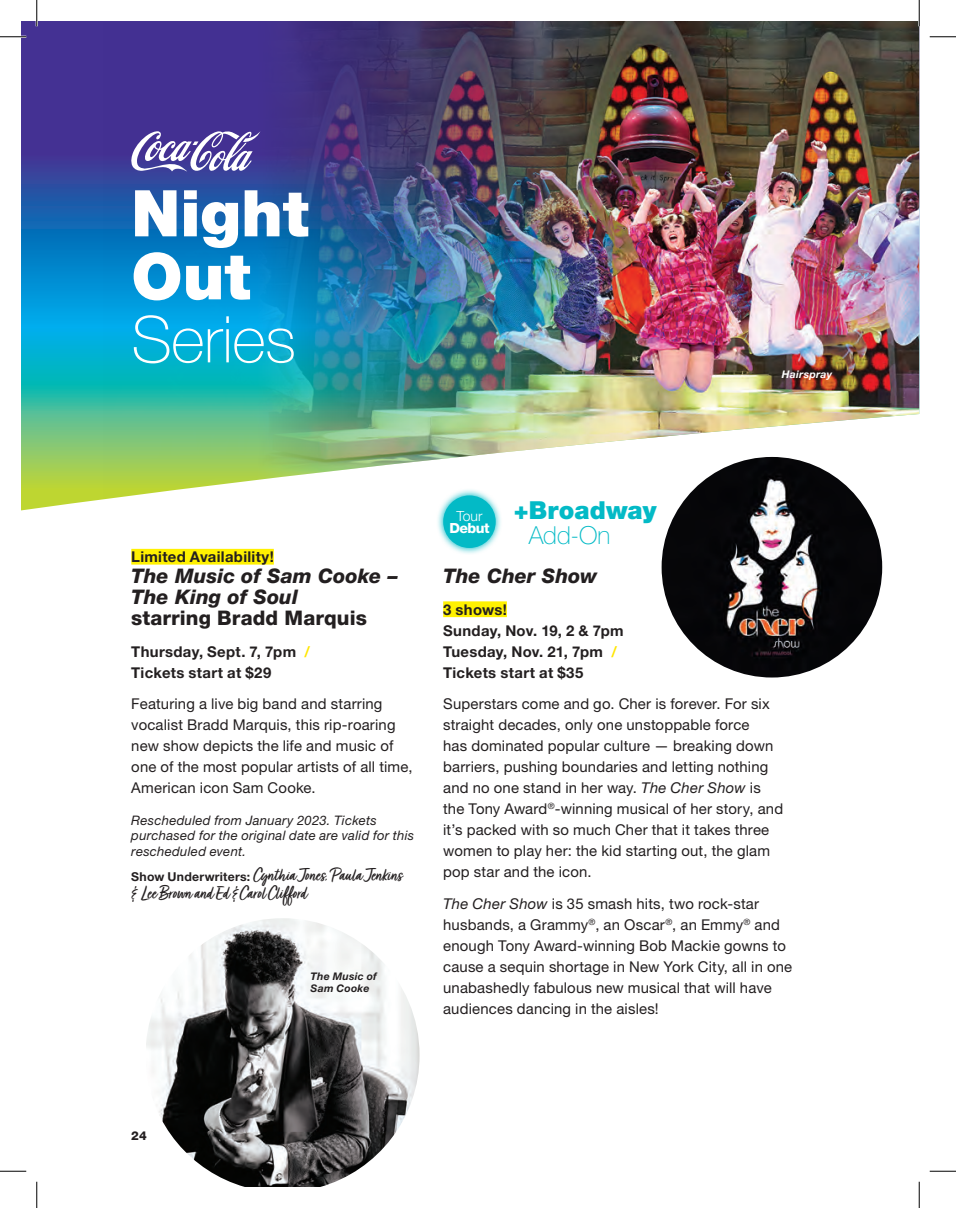
<style>
.page{position:relative;width:956px;height:1208px;background:#fff}
.page>*{position:absolute;margin:0;border:0;box-sizing:border-box;transform-origin:0 0}
.t1{font:900 64.4px/63px "Helvetica Neue LT Pro";color:#fff}
.t2{font:100 64.4px "Helvetica Neue LT Pro";letter-spacing:-.01em;color:#fff}
.t3{font:900 24.85px "Helvetica Neue LT Pro";color:#03bac6}
.t4{font:100 24.85px "Helvetica Neue LT Pro";color:#03bac6}
.t5{font:20.12px/17.5px "Turbinado Pro";letter-spacing:-.01em;color:#231f20}
.t6{font:italic 800 20.12px/21px "Helvetica Neue LT Pro";color:#231f20}
.t7{font:800 20.12px "Helvetica Neue LT Pro";letter-spacing:.005em;color:#231f20}
.t8{font:14.88px/21px "Helvetica Neue LT Pro";letter-spacing:.01em;color:#231f20}
.t9{font:700 14.88px/21px "Helvetica Neue LT Pro";letter-spacing:.02em;color:#231f20}
.t10{font:800 14px "Helvetica Neue LT Pro";letter-spacing:-.04em;color:#fff}
.t11{font:300 14px "Helvetica Neue LT Pro";color:#fff}
.t12{font:italic 13.12px/15.8px "Helvetica Neue LT Pro";letter-spacing:.02em;color:#231f20}
.t13{font:800 12.25px "Helvetica Neue LT Pro";color:#231f20}
.t14{font:italic 700 10.5px/12.2px "Helvetica Neue LT Pro";letter-spacing:.025em;color:#231f20}
.t15{font:italic 700 10.5px "Helvetica Neue LT Pro";letter-spacing:.025em;color:#fff}
.s1{color:#ffe601}
.s2{font-family:"Helvetica Neue LT Pro";font-weight:700;font-size:12.25px}
.s3{font-style:italic}
</style>
<div class="page">
<svg style="left:21px;top:21px;width:82px;height:489px;background:#3a7ea2"></svg>
<img style="left:103px;top:21px;width:816px;height:489px">
<svg style="left:130px;top:131px;width:130px;height:41px"></svg>
<div style="left:443px;top:601px;width:64px;height:16px;background:#fff101"></div>
<div style="left:131px;top:549px;width:143px;height:15px;background:#fff101"></div>
<svg style="left:436px;top:488px;width:66px;height:66px"></svg>
<div style="left:443px;top:495px;width:52px;height:53px;background:#03bac6;border-radius:50%"></div>
<img style="left:661px;top:457px;width:221px;height:220px;border-radius:110px">
<img style="left:146px;top:918px;width:273px;height:268px">
<hr style="left:0;top:36px;width:26px;height:2px;background:#fff">
<hr style="left:36px;top:0;width:2px;height:26px;background:#fff">
<svg style="left:0;top:36px;width:26px;height:1px"></svg>
<svg style="left:929px;top:36px;width:27px;height:1px"></svg>
<svg style="left:0;top:1170px;width:26px;height:1px"></svg>
<svg style="left:929px;top:1170px;width:27px;height:1px"></svg>
<svg style="left:36px;top:0;width:1px;height:26px"></svg>
<svg style="left:36px;top:1181px;width:1px;height:27px"></svg>
<svg style="left:918px;top:0;width:1px;height:26px"></svg>
<svg style="left:918px;top:1181px;width:1px;height:27px"></svg>
<h1 class="t1" style="left:131px;top:181px;width:179px">Night<br>Out</h1>
<h1 class="t2" style="left:131px;top:301px;width:166px">Series</h1>
<p class="t15" style="left:781px;top:368px;width:52px">Hairspray</p>
<p class="t9" style="left:131px;top:546px;width:144px">Limited Availability!</p>
<h3 class="t6" style="left:131px;top:565px;width:268px">The Music of Sam Cooke –<br>The King of Soul</h3>
<h3 class="t7" style="left:131px;top:606px;width:237px">starring Bradd Marquis</h3>
<p class="t9" style="left:131px;top:640px;width:180px">Thursday, Sept. 7, 7pm <span class="s1">/<br></span>Tickets start at $29</p>
<p class="t8" style="left:131px;top:693px;width:283px">Featuring a live big band and starring vocalist Bradd Marquis, this rip-roaring new show depicts the life and music of one of the most popular artists of all time, American icon Sam Cooke.</p>
<p class="t12" style="left:131px;top:811px;width:284px">Rescheduled from January 2023. Tickets purchased for the original date are valid for this rescheduled event.</p>
<h3 class="t5" style="left:131px;top:868px;width:272px"><span class="s2">Show Underwriters:</span> Cynthia Jones, Paula Jenkins &amp; Lee Brown and Ed &amp; Carol Clifford</h3>
<p class="t14" style="left:310px;top:970px;width:68px">The Music of<br>Sam Cooke</p>
<p class="t11" style="left:456px;top:507px;width:27px">Tour</p>
<p class="t10" style="left:449px;top:519px;width:42px">Debut</p>
<h2 class="t3" style="left:514px;top:495px;width:144px">+Broadway</h2>
<h2 class="t4" style="left:529px;top:520px;width:83px">Add-On</h2>
<h3 class="t6" style="left:443px;top:565px;width:155px">The Cher Show</h3>
<p class="t9" style="left:443px;top:598px;width:182px">3 shows!<br>Sunday, Nov. 19, 2 &amp; 7pm<br>Tuesday, Nov. 21, 7pm <span class="s1">/<br></span>Tickets start at $35</p>
<p class="t8" style="left:443px;top:693px;width:341px">Superstars come and go. Cher is forever. For six straight decades, only one unstoppable force<br>has dominated popular culture — breaking down barriers, pushing boundaries and letting nothing and no one stand in her way. <span class="s3">The Cher Show</span> is the Tony Award<sup>®</sup>-winning musical of her story, and it’s packed with so much Cher that it takes three women to play her: the kid starting out, the glam pop star and the icon.</p>
<p class="t8" style="left:443px;top:892px;width:350px"><span class="s3">The Cher Show</span> is 35 smash hits, two rock-star husbands, a Grammy<sup>®</sup>, an Oscar<sup>®</sup>, an Emmy<sup>®</sup> and enough Tony Award-winning Bob Mackie gowns to cause a sequin shortage in New York City, all in one unabashedly fabulous new musical that will have audiences dancing in the aisles!</p>
<p class="t13" style="left:131px;top:1128px;width:17px">24</p>
</div>
